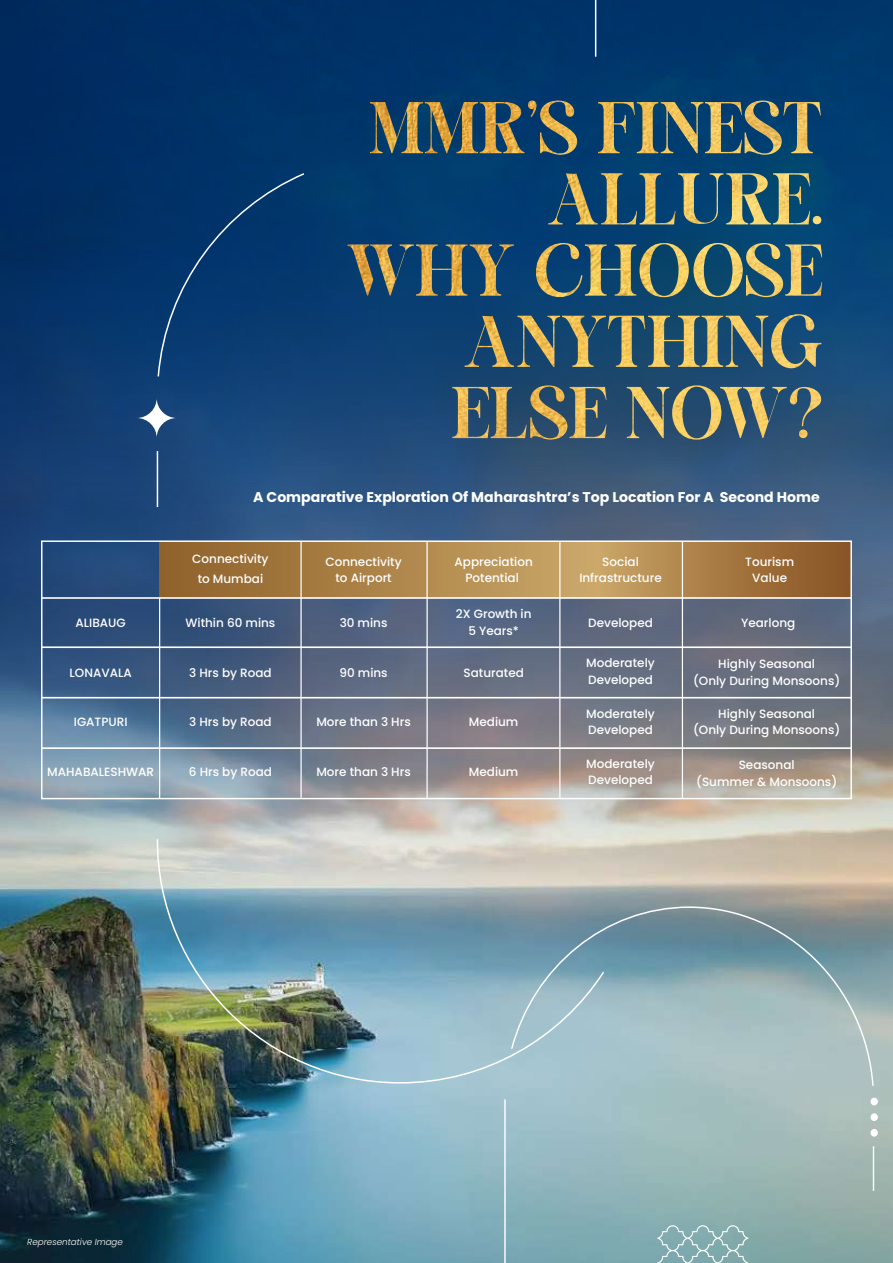
<style>
.page{position:relative;width:893px;height:1263px;background:#fff}
.page>*{position:absolute;margin:0;border:0;box-sizing:border-box;transform-origin:0 0}
.t1{font:700 14.1px "Poppins";color:#fff}
.t2{font:500 12px/16.5px "Poppins";color:#fff;text-align:center}
.t3{font:italic 300 8.7px "Poppins";color:#fff}
</style>
<div class="page">
<img style="left:0;top:1039px;width:893px;height:224px">
<img style="left:0;top:0;width:893px;height:1039px">
<svg style="left:160px;top:542px;width:690px;height:55px;background:#aa8047"></svg>
<div style="left:41px;top:540px;width:811px;height:259px;border:1px solid #fff"></div>
<hr style="left:42px;top:646px;width:809px;height:2px;background:#fff">
<hr style="left:42px;top:597px;width:809px;height:2px;background:#fff">
<hr style="left:42px;top:697px;width:809px;height:1px;background:#fff">
<hr style="left:42px;top:747px;width:809px;height:2px;background:#fff">
<hr style="left:300px;top:598px;width:2px;height:200px;background:#fff">
<hr style="left:426px;top:598px;width:2px;height:200px;background:#fff">
<hr style="left:559px;top:598px;width:1px;height:200px;background:#fff">
<hr style="left:559px;top:541px;width:1px;height:57px;background:#fff">
<hr style="left:682px;top:541px;width:1px;height:57px;background:#fff">
<hr style="left:426px;top:541px;width:2px;height:57px;background:#fff">
<hr style="left:300px;top:541px;width:2px;height:57px;background:#fff">
<hr style="left:682px;top:598px;width:1px;height:200px;background:#fff">
<hr style="left:159px;top:598px;width:1px;height:200px;background:#fff">
<svg style="left:595px;top:0;width:1px;height:57px"></svg>
<div style="left:870px;top:1129px;width:8px;height:8px;background:#fff;border-radius:50%"></div>
<div style="left:870px;top:1113px;width:8px;height:8px;background:#fff;border-radius:50%"></div>
<div style="left:870px;top:1098px;width:8px;height:7px;background:#fff;border-radius:50%"></div>
<svg style="left:873px;top:1146px;width:1px;height:45px"></svg>
<svg style="left:511px;top:906px;width:363px;height:180px;background:#91acb2"></svg>
<svg style="left:504px;top:1099px;width:2px;height:164px"></svg>
<img style="left:425px;top:101px;width:396px;height:54px">
<svg style="left:137px;top:398px;width:40px;height:40px"></svg>
<svg style="left:157px;top:451px;width:1px;height:56px"></svg>
<svg style="left:158px;top:173px;width:146px;height:203px;background:#07396f"></svg>
<img style="left:157px;top:839px;width:447px;height:244px">
<svg style="left:657px;top:1225px;width:91px;height:38px;background:#90b4b7"></svg>
<p class="t1" style="left:253px;top:489px;width:568px">A Comparative Exploration Of Maharashtra’s Top Location For A Second Home</p>
<p class="t2" style="left:192px;top:549px;width:78px;line-height:19.5px">Connectivity to Mumbai</p>
<p class="t2" style="left:325px;top:553px;width:78px">Connectivity to Airport</p>
<p class="t2" style="left:455px;top:553px;width:80px">Appreciation<br>Potential</p>
<p class="t2" style="left:579px;top:553px;width:84px">Social<br>Infrastructure</p>
<p class="t2" style="left:745px;top:553px;width:50px">Tourism<br>Value</p>
<p class="t2" style="left:76px;top:614px;width:52px">ALIBAUG</p>
<p class="t2" style="left:186px;top:614px;width:91px">Within 60 mins</p>
<p class="t2" style="left:340px;top:614px;width:49px">30 mins</p>
<p class="t2" style="left:70px;top:665px;width:64px">LONAVALA</p>
<p class="t2" style="left:74px;top:714px;width:55px">IGATPURI</p>
<p class="t2" style="left:47px;top:764px;width:108px">MAHABALESHWAR</p>
<p class="t2" style="left:189px;top:665px;width:84px">3 Hrs by Road</p>
<p class="t2" style="left:189px;top:714px;width:84px">3 Hrs by Road</p>
<p class="t2" style="left:189px;top:764px;width:85px">6 Hrs by Road</p>
<p class="t2" style="left:339px;top:665px;width:50px">90 mins</p>
<p class="t2" style="left:316px;top:714px;width:96px">More than 3 Hrs</p>
<p class="t2" style="left:316px;top:764px;width:96px">More than 3 Hrs</p>
<p class="t2" style="left:456px;top:606px;width:77px">2X Growth in<br>5 Years*</p>
<p class="t2" style="left:463px;top:665px;width:62px">Saturated</p>
<p class="t2" style="left:469px;top:714px;width:51px">Medium</p>
<p class="t2" style="left:469px;top:764px;width:51px">Medium</p>
<p class="t2" style="left:588px;top:614px;width:66px">Developed</p>
<p class="t2" style="left:586px;top:655px;width:70px;text-align:left">Moderately<br>Developed</p>
<p class="t2" style="left:586px;top:705px;width:70px;text-align:left">Moderately<br>Developed</p>
<p class="t2" style="left:586px;top:756px;width:70px;text-align:left">Moderately<br>Developed</p>
<p class="t2" style="left:741px;top:614px;width:56px">Yearlong</p>
<p class="t2" style="left:693px;top:656px;width:149px">Highly Seasonal<br>(Only During Monsoons)</p>
<p class="t2" style="left:693px;top:705px;width:149px">Highly Seasonal<br>(Only During Monsoons)</p>
<p class="t2" style="left:696px;top:757px;width:143px">Seasonal<br>(Summer &amp; Monsoons)</p>
<p class="t3" style="left:27px;top:1236px;width:97px">Representative Image</p>
</div>
